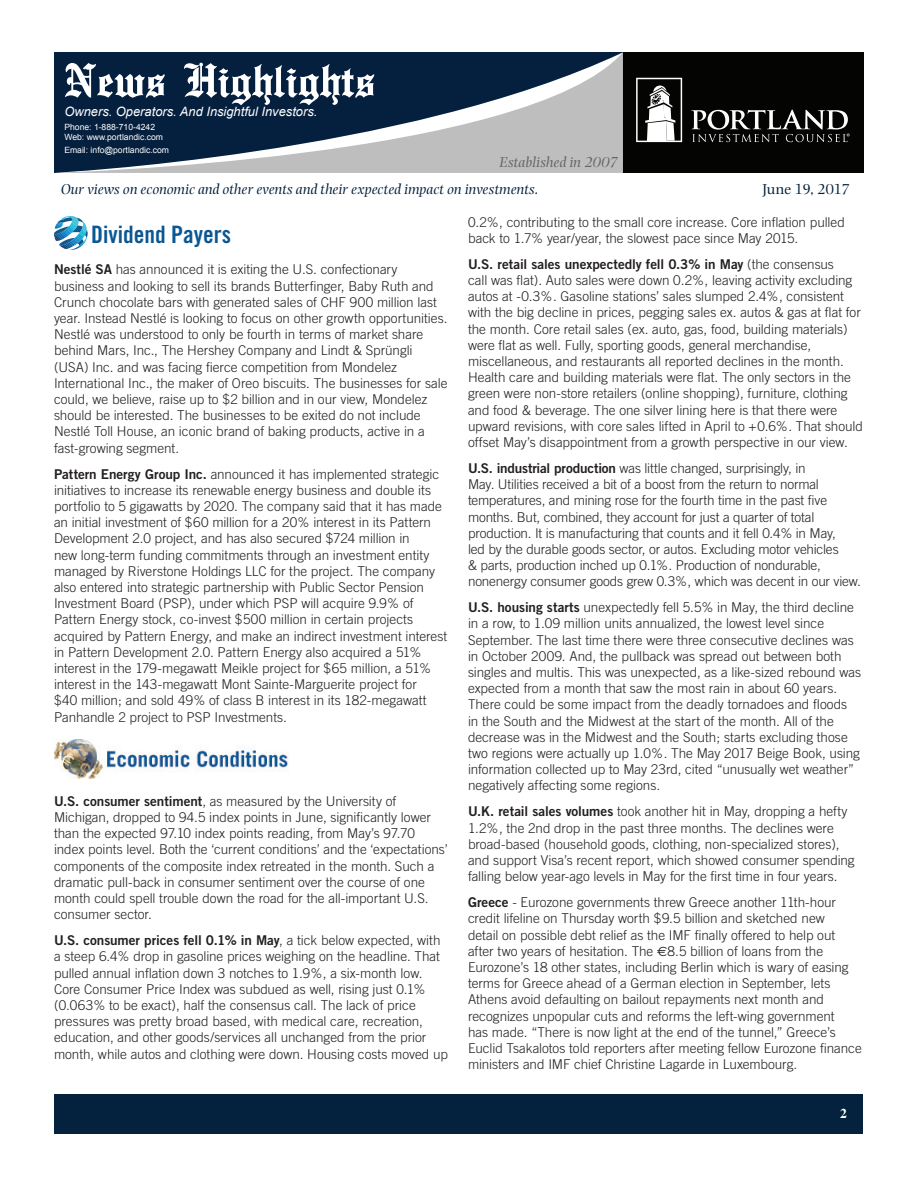
<style>
.page{position:relative;width:918px;height:1188px;background:#fff}
.page>*{position:absolute;margin:0;border:0;box-sizing:border-box;transform-origin:0 0}
.t1{font:500 51px "English Towne";color:#fff}
.t2{font:24px "Trade Gothic Bold Cond Twenty";color:#0b5793}
.t3{font:italic 15px "Photina";color:#04213e}
.t4{font:italic 15px "Photina";color:#636366}
.t5{font:15px "Photina";letter-spacing:-.025em;color:#04213e}
.Article_-_Body{font:300 13.5px/16.2px "Trade Gothic";letter-spacing:-.005em;color:#231f20}
.t6{font:700 13.5px "Times";color:#fff}
.t7{font:italic 12.9px "Arial";color:#fff}
.t8{font:8.55px/10.4px "Arial";color:#fff}
.s1{font-family:"Trade Gothic Bold Two";font-weight:400}
.s2{font-family:"Euro Sans";font-weight:400}
</style>
<div class="page">
<div style="left:606px;top:52px;width:258px;height:121px;background:#040503"></div>
<div style="left:55px;top:1094px;width:808px;height:39px;background:#04213e"></div>
<svg style="left:54px;top:53px;width:569px;height:120px;background:#4d5d71"></svg>
<svg style="left:636px;top:78px;width:46px;height:64px"></svg>
<svg style="left:691px;top:110px;width:159px;height:32px"></svg>
<svg style="left:54px;top:216px;width:34px;height:34px"></svg>
<img style="left:54px;top:739px;width:234px;height:39px">
<h1 class="t1" style="left:64px;top:51px;width:312px">News Highlights</h1>
<p class="t7" style="left:64px;top:103px;width:255px">Owners. Operators. And Insightful Investors.</p>
<p class="t8" style="left:64px;top:122px;width:100px">Phone: 1-888-710-4242<br>Web: www.portlandic.com</p>
<p class="t8" style="left:64px;top:145px;width:106px">Email: info@portlandic.com</p>
<p class="t4" style="left:499px;top:153px;width:120px">Established in 2007</p>
<p class="t3" style="left:61px;top:181px;width:479px">Our views on economic and other events and their expected impact on investments.</p>
<p class="t5" style="left:762px;top:180px;width:89px">June 19, 2017</p>
<p class="t2" style="left:91px;top:220px;width:141px">Dividend Payers</p>
<p class="Article_-_Body" style="left:54px;top:261px;width:395px"><span class="s1">Nestlé SA</span> has announced it is exiting the U.S. confectionary business and looking to sell its brands Butterfinger, Baby Ruth and Crunch chocolate bars with generated sales of CHF 900 million last year. Instead Nestlé is looking to focus on other growth opportunities.<br>Nestlé was understood to only be fourth in terms of market share behind Mars, Inc., The Hershey Company and Lindt &amp; Sprüngli (USA) Inc. and was facing fierce competition from Mondelez International Inc., the maker of Oreo biscuits. The businesses for sale could, we believe, raise up to $2 billion and in our view, Mondelez should be interested. The businesses to be exited do not include Nestlé Toll House, an iconic brand of baking products, active in a fast-growing segment.</p>
<p class="Article_-_Body" style="left:54px;top:465px;width:395px"><span class="s1">Pattern Energy Group Inc.</span> announced it has implemented strategic initiatives to increase its renewable energy business and double its portfolio to 5 gigawatts by 2020. The company said that it has made an initial investment of $60 million for a 20% interest in its Pattern Development 2.0 project, and has also secured $724 million in<br>new long-term funding commitments through an investment entity managed by Riverstone Holdings LLC for the project. The company also entered into strategic partnership with Public Sector Pension Investment Board (PSP), under which PSP will acquire 9.9% of Pattern Energy stock, co-invest $500 million in certain projects acquired by Pattern Energy, and make an indirect investment interest in Pattern Development 2.0. Pattern Energy also acquired a 51% interest in the 179-megawatt Meikle project for $65 million, a 51% interest in the 143-megawatt Mont Sainte-Marguerite project for<br>$40 million; and sold 49% of class B interest in its 182-megawatt Panhandle 2 project to PSP Investments.</p>
<p class="Article_-_Body" style="left:54px;top:793px;width:395px"><span class="s1">U.S. consumer sentiment</span>, as measured by the University of Michigan, dropped to 94.5 index points in June, significantly lower than the expected 97.10 index points reading, from May’s 97.70 index points level. Both the ‘current conditions’ and the ‘expectations’ components of the composite index retreated in the month. Such a dramatic pull-back in consumer sentiment over the course of one month could spell trouble down the road for the all-important U.S. consumer sector.</p>
<p class="Article_-_Body" style="left:54px;top:932px;width:396px"><span class="s1">U.S. consumer prices fell 0.1% in May</span>, a tick below expected, with a steep 6.4% drop in gasoline prices weighing on the headline. That pulled annual inflation down 3 notches to 1.9%, a six-month low.<br>Core Consumer Price Index was subdued as well, rising just 0.1% (0.063% to be exact), half the consensus call. The lack of price pressures was pretty broad based, with medical care, recreation, education, and other goods/services all unchanged from the prior month, while autos and clothing were down. Housing costs moved up</p>
<p class="Article_-_Body" style="left:468px;top:214px;width:378px">0.2%, contributing to the small core increase. Core inflation pulled back to 1.7% year/year, the slowest pace since May 2015.</p>
<p class="Article_-_Body" style="left:468px;top:256px;width:397px"><span class="s1">U.S. retail sales unexpectedly fell 0.3% in May</span> (the consensus<br>call was flat). Auto sales were down 0.2%, leaving activity excluding autos at -0.3%. Gasoline stations’ sales slumped 2.4%, consistent with the big decline in prices, pegging sales ex. autos &amp; gas at flat for the month. Core retail sales (ex. auto, gas, food, building materials) were flat as well. Fully, sporting goods, general merchandise, miscellaneous, and restaurants all reported declines in the month.<br>Health care and building materials were flat. The only sectors in the green were non-store retailers (online shopping), furniture, clothing and food &amp; beverage. The one silver lining here is that there were upward revisions, with core sales lifted in April to +0.6%. That should offset May’s disappointment from a growth perspective in our view.</p>
<p class="Article_-_Body" style="left:468px;top:460px;width:395px"><span class="s1">U.S. industrial production</span> was little changed, surprisingly, in<br>May. Utilities received a bit of a boost from the return to normal temperatures, and mining rose for the fourth time in the past five months. But, combined, they account for just a quarter of total production. It is manufacturing that counts and it fell 0.4% in May,<br>led by the durable goods sector, or autos. Excluding motor vehicles<br>&amp; parts, production inched up 0.1%. Production of nondurable, nonenergy consumer goods grew 0.3%, which was decent in our view.</p>
<p class="Article_-_Body" style="left:468px;top:599px;width:395px"><span class="s1">U.S. housing starts</span> unexpectedly fell 5.5% in May, the third decline in a row, to 1.09 million units annualized, the lowest level since September. The last time there were three consecutive declines was in October 2009. And, the pullback was spread out between both singles and multis. This was unexpected, as a like-sized rebound was expected from a month that saw the most rain in about 60 years.<br>There could be some impact from the deadly tornadoes and floods<br>in the South and the Midwest at the start of the month. All of the decrease was in the Midwest and the South; starts excluding those two regions were actually up 1.0%. The May 2017 Beige Book, using information collected up to May 23rd, cited “unusually wet weather” negatively affecting some regions.</p>
<p class="Article_-_Body" style="left:468px;top:803px;width:388px"><span class="s1">U.K. retail sales volumes</span> took another hit in May, dropping a hefty 1.2%, the 2nd drop in the past three months. The declines were broad-based (household goods, clothing, non-specialized stores), and support Visa’s recent report, which showed consumer spending falling below year-ago levels in May for the first time in four years.</p>
<p class="Article_-_Body" style="left:468px;top:894px;width:395px"><span class="s1">Greece</span> - Eurozone governments threw Greece another 11th-hour credit lifeline on Thursday worth $9.5 billion and sketched new<br>detail on possible debt relief as the IMF finally offered to help out after two years of hesitation. The <span class="s2">€</span>8.5 billion of loans from the Eurozone’s 18 other states, including Berlin which is wary of easing terms for Greece ahead of a German election in September, lets Athens avoid defaulting on bailout repayments next month and recognizes unpopular cuts and reforms the left-wing government<br>has made. “There is now light at the end of the tunnel,” Greece’s Euclid Tsakalotos told reporters after meeting fellow Eurozone finance ministers and IMF chief Christine Lagarde in Luxembourg.</p>
<p class="t6" style="left:840px;top:1100px;width:8px">2</p>
</div>
